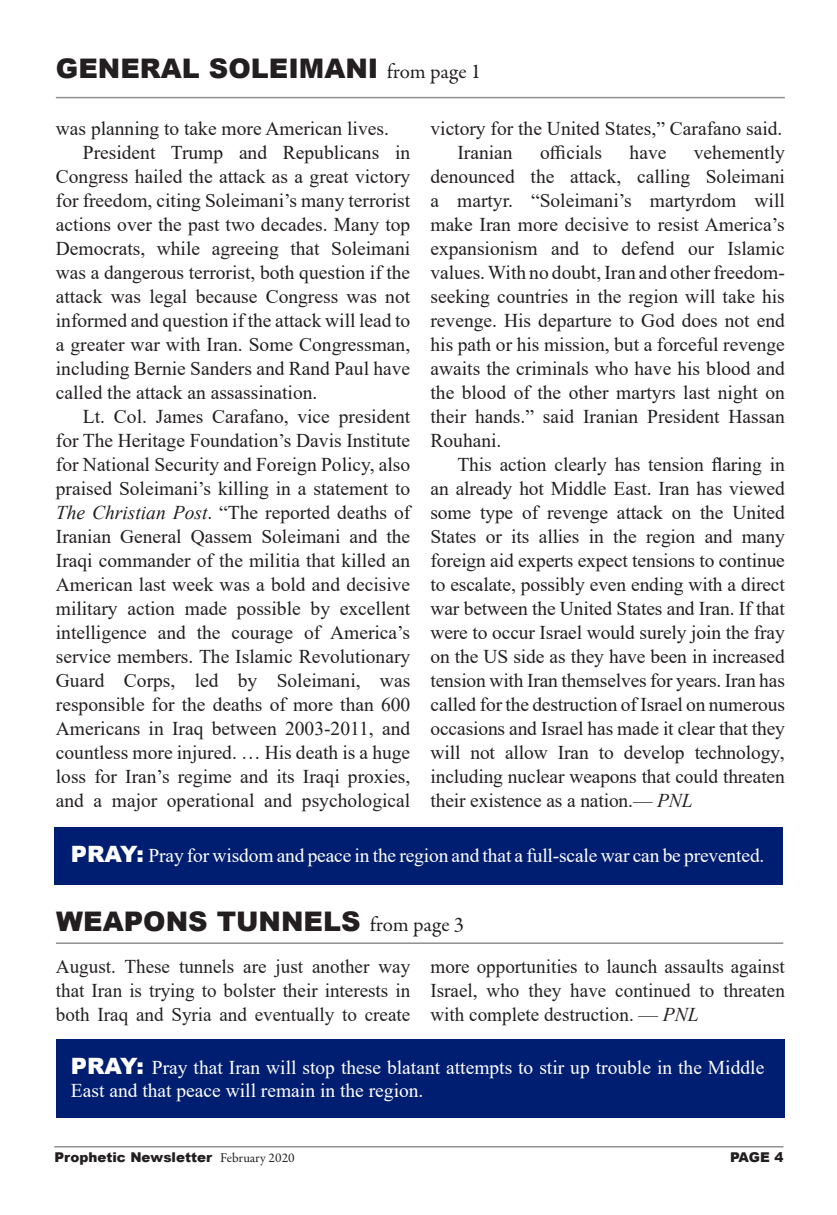
<style>
.page{position:relative;width:837px;height:1215px;background:#fff}
.page>*{position:absolute;margin:0;border:0;box-sizing:border-box;transform-origin:0 0}
.t1{font:900 27px "Arial";color:#231f20}
.t2{font:19.5px/24px "Times New Roman";color:#231f20;text-align:justify}
.t3{font:19.5px/22.5px "Times New Roman";color:#fff}
.t4{font:900 13.5px "Arial";color:#231f20}
.s1{font-family:"Garamond Premr Pro";font-weight:400;font-size:21px}
.s2{font-style:italic}
.s3{font-family:"Arial";font-weight:900;font-size:22.5px}
.s4{font-family:"Garamond Premr Pro";font-weight:400}
</style>
<div class="page">
<hr style="left:54px;top:1146px;width:729px;height:2px;background:#231f20">
<div style="left:54px;top:827px;width:729px;height:57px;background:#001e71"></div>
<hr style="left:56px;top:97px;width:729px;height:1px;background:#231f20">
<div style="left:56px;top:1039px;width:729px;height:79px;background:#001e71"></div>
<hr style="left:56px;top:942px;width:727px;height:2px;background:#231f20">
<p class="t1" style="left:56px;top:52px;width:427px">GENERAL SOLEIMANI <span class="s1">from page 1</span></p>
<p class="t2" style="left:56px;top:115px;width:335px">was planning to take more American lives.</p>
<p class="t2" style="left:56px;top:139px;width:356px;text-indent:27px">President Trump and Republicans in Congress hailed the attack as a great victory for freedom, citing Soleimani’s many terrorist actions over the past two decades. Many top Democrats, while agreeing that Soleimani was a dangerous terrorist, both question if the attack was legal because Congress was not informed and question if the attack will lead to a greater war with Iran. Some Congressman, including Bernie Sanders and Rand Paul have called the attack an assassination.</p>
<p class="t2" style="left:56px;top:403px;width:356px;text-indent:27px">Lt. Col. James Carafano, vice president for The Heritage Foundation’s Davis Institute for National Security and Foreign Policy, also praised Soleimani’s killing in a statement to <span class="s2">The Christian Post</span>. “The reported deaths of Iranian General Qassem Soleimani and the Iraqi commander of the militia that killed an American last week was a bold and decisive military action made possible by excellent intelligence and the courage of America’s service members. The Islamic Revolutionary Guard Corps, led by Soleimani, was responsible for the deaths of more than 600<br>Americans in Iraq between 2003-2011, and countless more injured. … His death is a huge loss for Iran’s regime and its Iraqi proxies, and a major operational and psychological</p>
<p class="t2" style="left:430px;top:115px;width:354px">victory for the United States,” Carafano said.</p>
<p class="t2" style="left:458px;top:139px;width:57px">Iranian</p>
<p class="t2" style="left:540px;top:139px;width:64px">officials</p>
<p class="t2" style="left:630px;top:139px;width:38px">have</p>
<p class="t2" style="left:430px;top:139px;width:356px;text-indent:263px">vehemently denounced the attack, calling Soleimani a martyr. “Soleimani’s martyrdom will make Iran more decisive to resist America’s expansionism and to defend our Islamic values. With no doubt, Iran and other freedom&shy;seeking countries in the region will take his revenge. His departure to God does not end his path or his mission, but a forceful revenge awaits the criminals who have his blood and the blood of the other martyrs last night on their hands.” said Iranian President Hassan Rouhani.</p>
<p class="t2" style="left:430px;top:451px;width:356px;text-indent:27px">This action clearly has tension flaring in an already hot Middle East. Iran has viewed some type of revenge attack on the United States or its allies in the region and many foreign aid experts expect tensions to continue to escalate, possibly even ending with a direct war between the United States and Iran. If that were to occur Israel would surely join the fray on the US side as they have been in increased tension with Iran themselves for years. Iran has called for the destruction of Israel on numerous occasions and Israel has made it clear that they will not allow Iran to develop technology, including nuclear weapons that could threaten their existence as a nation.— <span class="s2">PNL</span></p>
<p class="t3" style="left:71px;top:843px;width:695px"><span class="s3">PRAY:</span> Pray for wisdom and peace in the region and that a full-scale war can be prevented.</p>
<p class="t1" style="left:56px;top:904px;width:409px">WEAPONS TUNNELS <span class="s1">from page 3</span></p>
<p class="t2" style="left:56px;top:954px;width:356px">August. These tunnels are just another way that Iran is trying to bolster their interests in both Iraq and Syria and eventually to create</p>
<p class="t2" style="left:430px;top:954px;width:356px">more opportunities to launch assaults against Israel, who they have continued to threaten with complete destruction. — <span class="s2">PNL</span></p>
<p class="t3" style="left:71px;top:1056px;width:695px"><span class="s3">PRAY:</span> Pray that Iran will stop these blatant attempts to stir up trouble in the Middle<br>East and that peace will remain in the region.</p>
<p class="t4" style="left:54px;top:1149px;width:242px">Prophetic Newsletter <span class="s4">February 2020</span></p>
<p class="t4" style="left:730px;top:1148px;width:55px">PAGE 4</p>
</div>
